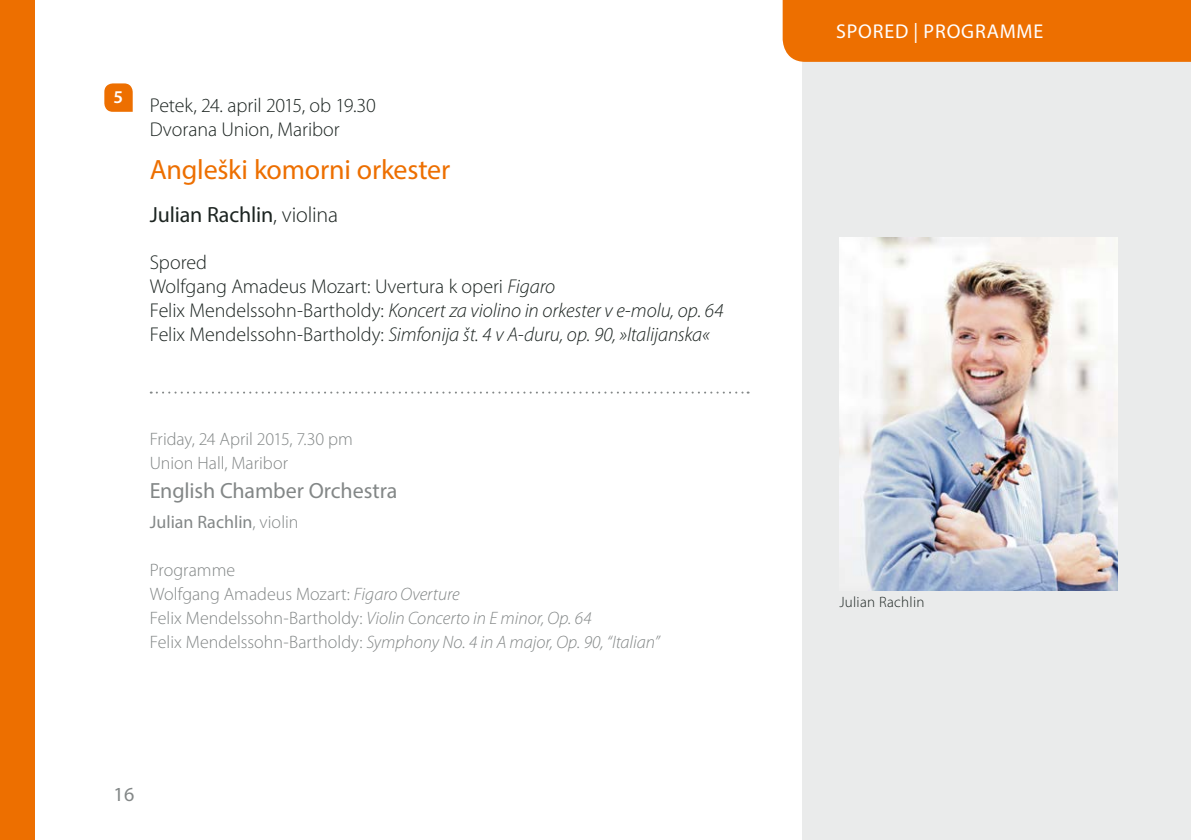
<style>
.page{position:relative;width:1191px;height:840px;background:#fff}
.page>*{position:absolute;margin:0;border:0;box-sizing:border-box;transform-origin:0 0}
.t1{font:28px "Myriad Pro";letter-spacing:-.01em;color:#ed6f00}
.t2{font:22px "Myriad Pro";letter-spacing:-.005em;color:#838787}
.t3{font:22px "Myriad Pro";letter-spacing:-.005em;color:#1c2421}
.t4{font:300 20px/24px "Myriad Pro";letter-spacing:-.005em;color:#1c2421}
.t5{font:20px "Myriad Pro";letter-spacing:.04em;color:#fff}
.t6{font:20px "Myriad Pro";color:#838787}
.t7{font:300 18px/24px "Myriad Pro";color:#838787}
.t8{font:18px "Myriad Pro";color:#838787}
.t9{font:600 18px "Myriad Pro";color:#fff}
.t10{font:300 15px "Myriad Pro";letter-spacing:.02em;color:#1c2421}
.s1{font-weight:300}
.s2{font-style:italic}
</style>
<div class="page">
<div style="left:0;top:0;width:34px;height:839px;background:#ed6f00"></div>
<div style="left:802px;top:0;width:389px;height:839px;background:#eaebeb"></div>
<div style="left:782px;top:0;width:409px;height:62px;background:#ed6f00"></div>
<svg style="left:104px;top:83px;width:29px;height:29px"></svg>
<svg style="left:151px;top:391px;width:597px;height:2px"></svg>
<img style="left:839px;top:237px;width:278px;height:353px">
<p class="t9" style="left:113px;top:86px;width:11px">5</p>
<p class="t4" style="left:150px;top:93px;width:228px">Petek, 24. april 2015, ob 19.30<br>Dvorana Union, Maribor</p>
<h1 class="t1" style="left:150px;top:152px;width:302px">Angleški komorni orkester</h1>
<p class="t3" style="left:150px;top:201px;width:190px">Julian Rachlin<span class="s1">, violina</span></p>
<p class="t4" style="left:150px;top:250px;width:575px">Spored<br>Wolfgang Amadeus Mozart: Uvertura k operi <span class="s2">Figaro<br></span>Felix Mendelssohn-Bartholdy: <span class="s2">Koncert za violino in orkester v e-molu, op. 64<br></span>Felix Mendelssohn-Bartholdy: <span class="s2">Simfonija št. 4 v A-duru, op. 90, »Italijanska«</span></p>
<p class="t7" style="left:150px;top:426px;width:205px">Friday, 24 April 2015, 7.30 pm<br>Union Hall, Maribor</p>
<p class="t2" style="left:150px;top:477px;width:249px">English Chamber Orchestra</p>
<p class="t8" style="left:150px;top:510px;width:150px">Julian Rachlin<span class="s1">, violin</span></p>
<p class="t7" style="left:150px;top:558px;width:511px">Programme<br>Wolfgang Amadeus Mozart: <span class="s2">Figaro Overture<br></span>Felix Mendelssohn-Bartholdy: <span class="s2">Violin Concerto in E minor, Op. 64<br></span>Felix Mendelssohn-Bartholdy: <span class="s2">Symphony No. 4 in A major, Op. 90, “Italian”</span></p>
<p class="t6" style="left:113px;top:781px;width:22px">16</p>
<p class="t5" style="left:836px;top:19px;width:206px">SPORED | Programme</p>
<p class="t10" style="left:839px;top:593px;width:87px">Julian Rachlin</p>
</div>
